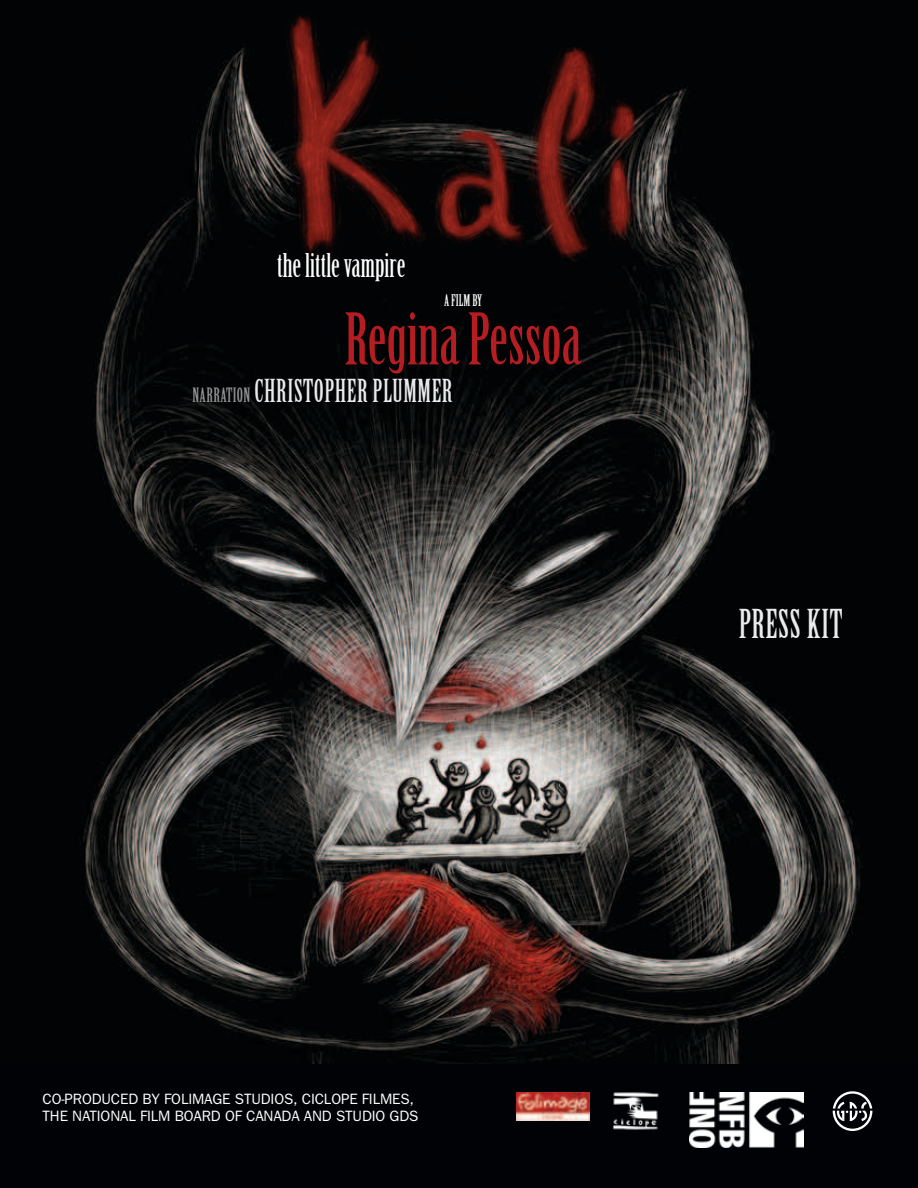
<style>
.page{position:relative;width:918px;height:1188px;background:#fff}
.page>*{position:absolute;margin:0;border:0;box-sizing:border-box;transform-origin:0 0}
.t1{font:69.45px "Birch";color:#b61d22}
.t2{font:38.85px "Birch";color:#eaebec}
.t3{font:32.1px "Birch";color:#fff}
.t4{font:30.9px "Birch";letter-spacing:.02em;color:#eaebec}
.t5{font:15.6px "Birch";color:#fff}
.t6{font:15px/16.5px "Franklin Gothic";letter-spacing:-.01em;color:#fff}
.s1{font-size:19.35px;color:#949698}
</style>
<div class="page">
<img style="left:0;top:0;width:918px;height:1065px">
<img style="left:286px;top:12px;width:354px;height:276px">
<div style="left:0;top:1065px;width:918px;height:123px;background:#000206"></div>
<img style="left:690px;top:1093px;width:113px;height:55px">
<svg style="left:833px;top:1091px;width:39px;height:40px"></svg>
<img style="left:613px;top:1092px;width:46px;height:38px">
<img style="left:516px;top:1093px;width:74px;height:27px">
<h3 class="t3" style="left:277px;top:249px;width:130px">THE LITTLE VAMPIRE</h3>
<p class="t5" style="left:444px;top:292px;width:40px">A FILM BY</p>
<h1 class="t1" style="left:345px;top:303px;width:239px">REGINA PESSOA</h1>
<h3 class="t4" style="left:192px;top:375px;width:258px"><span class="s1">NARRATION</span> CHRISTOPHER PLUMMER</h3>
<h2 class="t2" style="left:739px;top:603px;width:94px">PRESS KIT</h2>
<p class="t6" style="left:43px;top:1090px;width:377px">CO-PRODUCED BY FOLIMAGE STUDIOS, CICLOPE FILMES,<br>THE NATIONAL FILM BOARD OF CANADA AND STUDIO GDS</p>
</div>
